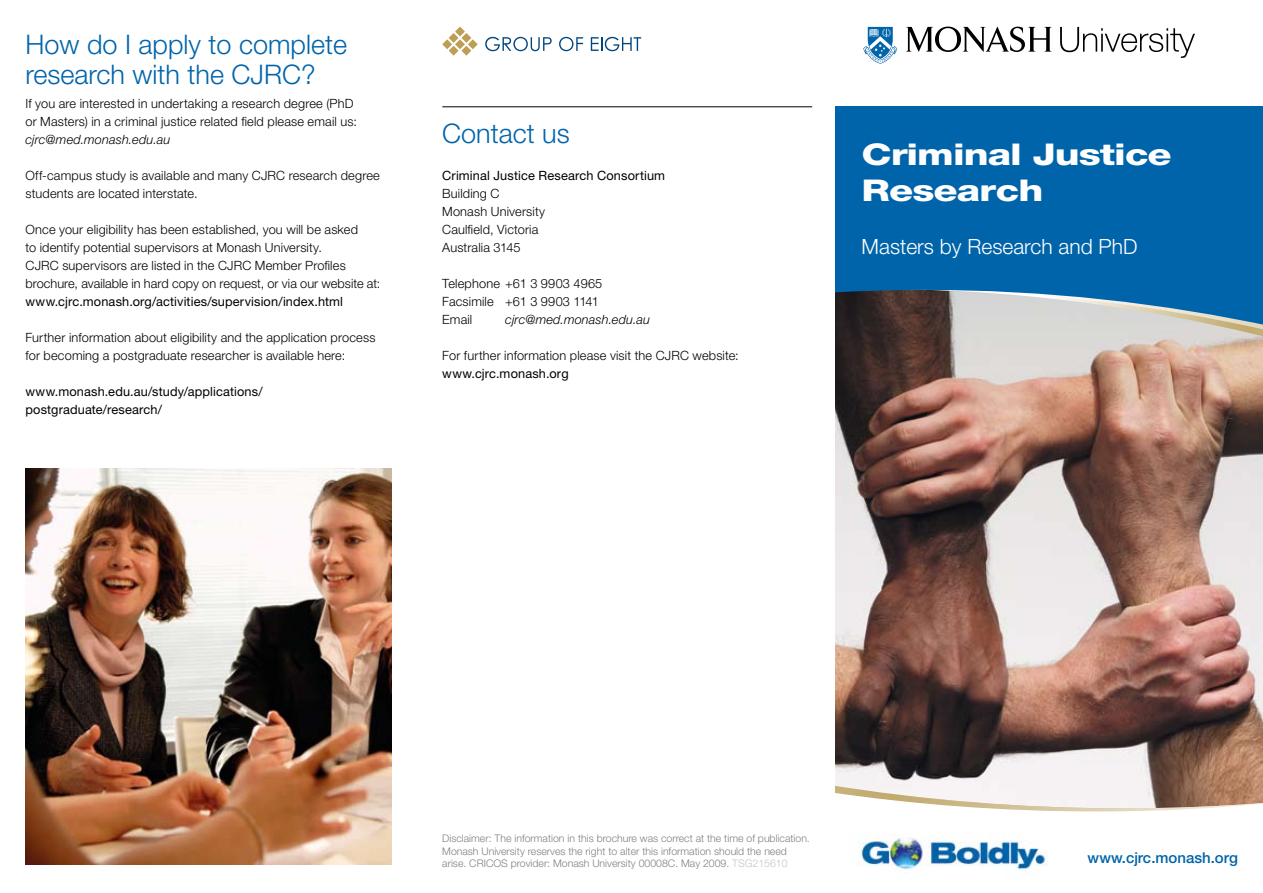
<style>
.page{position:relative;width:1263px;height:893px;background:#fff}
.page>*{position:absolute;margin:0;border:0;box-sizing:border-box;transform-origin:0 0}
.t1{font:800 30px/36px "Helvetica Neue LT";letter-spacing:-.025em;color:#fff;scale:1.32 1}
.t2{font:300 27px/30px "Helvetica Neue LT";color:#0064aa}
.t3{font:300 21px "Helvetica Neue LT";color:#fff}
.t4{font:500 15px "Helvetica Neue LT";color:#0064aa}
.t5{font:300 12.75px/18px "Helvetica Neue LT";letter-spacing:.01em;color:#000}
.t6{font:12.75px/18px "Helvetica Neue LT";letter-spacing:.01em;color:#000}
.t7{font:italic 300 12.75px "Helvetica Neue LT";letter-spacing:.01em;color:#000}
.t8{font:300 10.5px/12.6px "Helvetica Neue LT";color:#818084}
.s1{color:#c3c5c7}
</style>
<div class="page">
<img style="left:835px;top:336px;width:428px;height:448px">
<svg style="left:835px;top:329px;width:428px;height:7px;background:#ada7a1"></svg>
<svg style="left:835px;top:165px;width:428px;height:162px;background:#1b6da6"></svg>
<hr style="left:442px;top:106px;width:370px;height:1px;background:#000">
<svg style="left:835px;top:784px;width:428px;height:82px"></svg>
<img style="left:849px;top:834px;width:198px;height:36px">
<div style="left:830px;top:106px;width:433px;height:59px;background:#0064aa"></div>
<svg style="left:863px;top:27px;width:34px;height:37px"></svg>
<svg style="left:1060px;top:27px;width:135px;height:31px"></svg>
<svg style="left:906px;top:26px;width:145px;height:26px"></svg>
<svg style="left:442px;top:27px;width:36px;height:29px"></svg>
<svg style="left:485px;top:37px;width:67px;height:14px"></svg>
<svg style="left:559px;top:37px;width:24px;height:14px"></svg>
<svg style="left:591px;top:37px;width:50px;height:14px"></svg>
<img style="left:26px;top:468px;width:365px;height:396px">
<div style="left:827px;top:76px;width:8px;height:813px;background:#fff"></div>
<h2 class="t2" style="left:26px;top:29px;width:323px">How do I apply to complete research with the CJRC?</h2>
<p class="t5" style="left:26px;top:94px;width:333px">If you are interested in undertaking a research degree (PhD or Masters) in a criminal justice related field please email us:</p>
<p class="t7" style="left:26px;top:132px;width:146px">cjrc@med.monash.edu.au</p>
<p class="t5" style="left:26px;top:166px;width:356px">Off-campus study is available and many CJRC research degree students are located interstate.</p>
<p class="t5" style="left:26px;top:220px;width:356px">Once your eligibility has been established, you will be asked<br>to identify potential supervisors at Monash University.<br>CJRC supervisors are listed in the CJRC Member Profiles brochure, available in hard copy on request, or via our website at:</p>
<p class="t6" style="left:26px;top:292px;width:319px">www.cjrc.monash.org/activities/supervision/index.html</p>
<p class="t5" style="left:26px;top:328px;width:352px">Further information about eligibility and the application process for becoming a postgraduate researcher is available here:</p>
<p class="t6" style="left:26px;top:382px;width:239px">www.monash.edu.au/study/applications/ postgraduate/research/</p>
<h2 class="t2" style="left:442px;top:118px;width:129px">Contact us</h2>
<p class="t6" style="left:442px;top:166px;width:224px">Criminal Justice Research Consortium</p>
<p class="t5" style="left:442px;top:184px;width:104px">Building C<br>Monash University<br>Caulfield, Victoria<br>Australia 3145</p>
<p class="t5" style="left:442px;top:274px;width:162px">Telephone +61 3 9903 4965<br>Facsimile +61 3 9903 1141<br>Email</p>
<p class="t7" style="left:505px;top:312px;width:146px">cjrc@med.monash.edu.au</p>
<p class="t5" style="left:442px;top:346px;width:298px">For further information please visit the CJRC website:</p>
<p class="t6" style="left:442px;top:364px;width:128px">www.cjrc.monash.org</p>
<h1 class="t1" style="left:862px;top:136px;width:236px">Criminal Justice<br>Research</h1>
<h3 class="t3" style="left:862px;top:233px;width:277px">Masters by Research and PhD</h3>
<p class="t8" style="left:442px;top:832px;width:369px">Disclaimer: The information in this brochure was correct at the time of publication.<br>Monash University reserves the right to alter this information should the need arise. CRICOS provider: Monash University 00008C. May 2009. <span class="s1">TSG215610</span></p>
<p class="t4" style="left:1088px;top:849px;width:152px">www.cjrc.monash.org</p>
</div>
